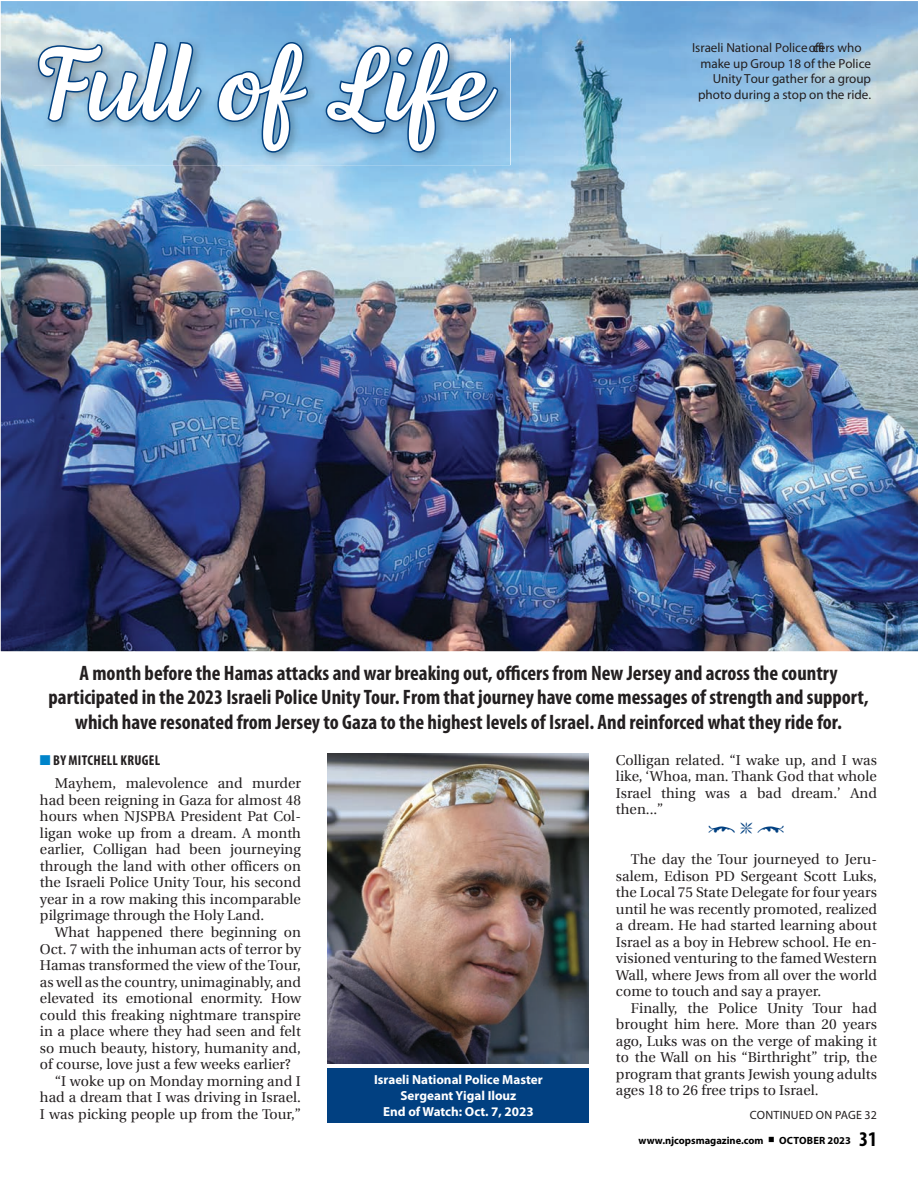
<style>
.page{position:relative;width:918px;height:1188px;background:#fff}
.page>*{position:absolute;margin:0;border:0;box-sizing:border-box;transform-origin:0 0}
.t1{font:105px "Lemongrass Script";color:#fff}
.t2{font:700 condensed 20.85px/24.5px "Myriad Pro";color:#231f20;text-align:center}
.t3{font:14.25px/16.5px "Utopia";letter-spacing:.005em;color:#231f20;text-align:justify}
.t4{font:700 condensed 14.25px "Myriad Pro";letter-spacing:.02em;color:#231f20}
.t5{font:13.2px "Myriad Pro";letter-spacing:-.005em;color:#231f20}
.t6{font:700 13.2px/15.8px "Myriad Pro";color:#fff;text-align:center}
.t7{font:12px "Myriad Pro";letter-spacing:.02em;color:#231f20}
.t8{font:700 10.5px "Myriad Pro";color:#000}
.s1{color:#0084ca}
.s2{font-family:"Minion Pro";font-weight:400;font-size:18px}
.s3{font-stretch:condensed;font-size:21px}
</style>
<div class="page">
<img style="left:1px;top:1px;width:917px;height:650px">
<img style="left:33px;top:37px;width:477px;height:127px">
<svg style="left:36px;top:41px;width:167px;height:82px"></svg>
<svg style="left:216px;top:41px;width:94px;height:113px"></svg>
<svg style="left:324px;top:41px;width:174px;height:113px"></svg>
<div style="left:328px;top:1068px;width:261px;height:55px;background:#014081"></div>
<img style="left:328px;top:754px;width:261px;height:310px">
<h1 class="t1" style="left:31px;top:44px;width:458px">Full of Life</h1>
<p class="t5" style="left:692px;top:42px;width:171px">Israeli National Police offcers who</p>
<p class="t5" style="left:821px;top:42px;width:5px">i</p>
<p class="t5" style="left:701px;top:58px;width:172px">make up Group 18 of the Police</p>
<p class="t5" style="left:713px;top:74px;width:160px">Unity Tour gather for a group</p>
<p class="t5" style="left:698px;top:90px;width:174px">photo during a stop on the ride.</p>
<p class="t2" style="left:49px;top:663px;width:821px">A month before the Hamas attacks and war breaking out, officers from New Jersey and across the country participated in the 2023 Israeli Police Unity Tour. From that journey have come messages of strength and support, which have resonated from Jersey to Gaza to the highest levels of Israel. And reinforced what they ride for.</p>
<p class="t4" style="left:40px;top:755px;width:122px"><span class="s1">■</span> BY MITCHELL KRUGEL</p>
<p class="t3" style="left:40px;top:776px;width:263px;text-indent:15px">Mayhem, malevolence and murder had been reigning in Gaza for almost 48 hours when NJSPBA President Pat Col&shy;ligan woke up from a dream. A month earlier, Colligan had been journeying through the land with other officers on the Israeli Police Unity Tour, his second year in a row making this incomparable pilgrimage through the Holy Land.</p>
<p class="t3" style="left:55px;top:925px;width:247px">What happened there beginning on</p>
<p class="t3" style="left:40px;top:942px;width:262px">Oct. 7 with the inhuman acts of terror by</p>
<p class="t3" style="left:40px;top:958px;width:262px">Hamas transformed the view of the Tour,</p>
<p class="t3" style="left:40px;top:975px;width:263px">as well as the country, unimaginably, and</p>
<p class="t3" style="left:40px;top:991px;width:263px">elevated its emotional enormity. How</p>
<p class="t3" style="left:40px;top:1008px;width:263px">could this freaking nightmare transpire</p>
<p class="t3" style="left:40px;top:1024px;width:262px">in a place where they had seen and felt</p>
<p class="t3" style="left:40px;top:1041px;width:262px">so much beauty, history, humanity and,</p>
<p class="t3" style="left:40px;top:1058px;width:252px">of course, love just a few weeks earlier?</p>
<p class="t3" style="left:55px;top:1074px;width:247px">“I woke up on Monday morning and I</p>
<p class="t3" style="left:40px;top:1091px;width:262px">had a dream that I was driving in Israel.</p>
<p class="t3" style="left:40px;top:1107px;width:263px">I was picking people up from the Tour,”</p>
<p class="t6" style="left:374px;top:1073px;width:170px">Israeli National Police Master<br>Sergeant Yigal Ilouz<br>End of Watch: Oct. 7, 2023</p>
<p class="t3" style="left:616px;top:753px;width:263px">Colligan related. “I wake up, and I was like, ‘Whoa, man. Thank God that whole Israel thing was a bad dream.’ And then...”</p>
<p class="t3" style="left:616px;top:852px;width:263px;text-indent:15px">The day the Tour journeyed to Jeru&shy;salem, Edison PD Sergeant Scott Luks, the Local 75 State Delegate for four years until he was recently promoted, realized a dream. He had started learning about Israel as a boy in Hebrew school. He en&shy;visioned venturing to the famed Western Wall, where Jews from all over the world come to touch and say a prayer.</p>
<p class="t3" style="left:616px;top:1001px;width:263px;text-indent:15px">Finally, the Police Unity Tour had brought him here. More than 20 years ago, Luks was on the verge of making it to the Wall on his “Birthright” trip, the program that grants Jewish young adults ages 18 to 26 free trips to Israel.</p>
<p class="t7" style="left:750px;top:1110px;width:129px">CONTINUED ON PAGE 32</p>
<p class="t8" style="left:639px;top:1137px;width:240px">www.njcopsmagazine.com <span class="s2">■</span> OCTOBER 2023 <span class="s3">31</span></p>
</div>
